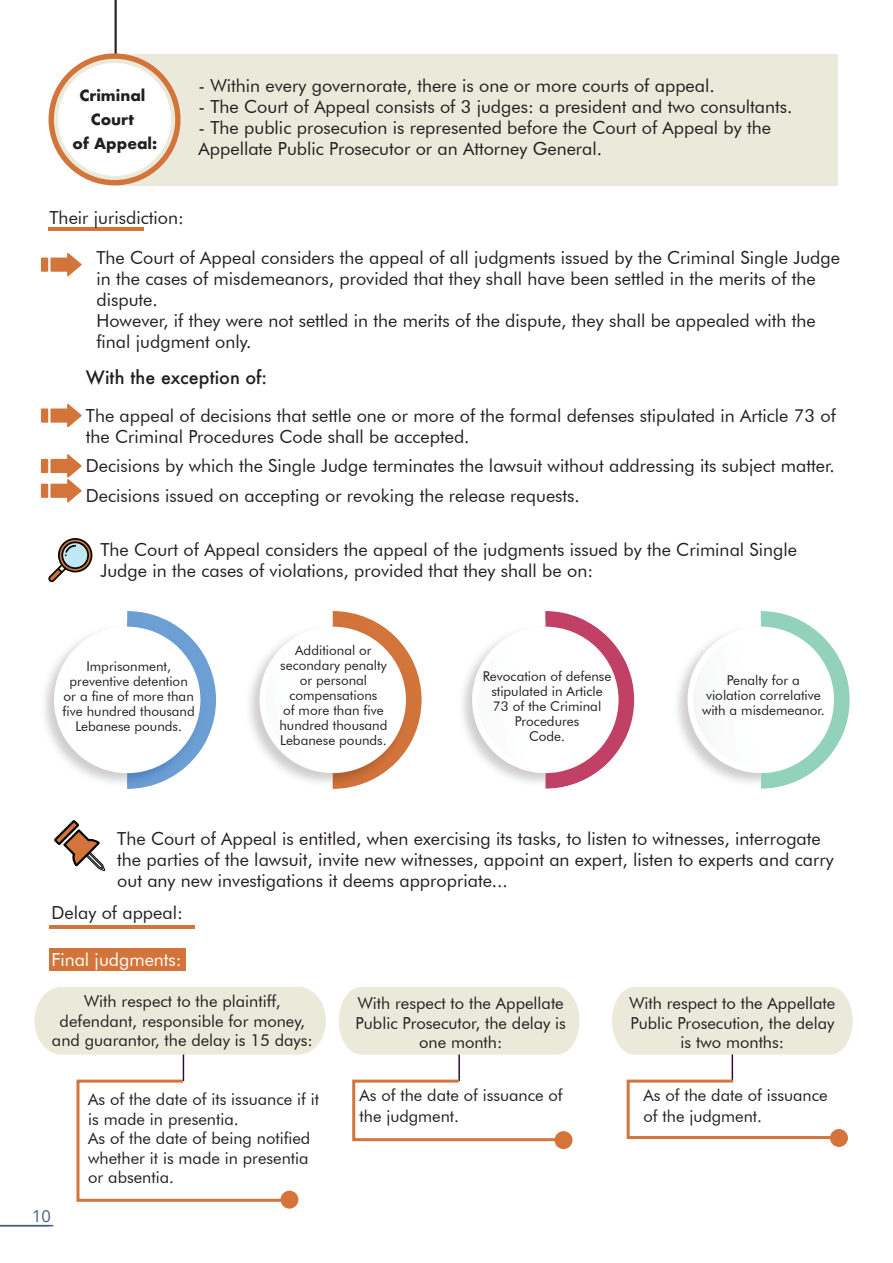
<style>
.page{position:relative;width:893px;height:1263px;background:#fff}
.page>*{position:absolute;margin:0;border:0;box-sizing:border-box;transform-origin:0 0}
.t1{font:18px/21px "Futura BT";color:#231f20}
.t2{font:500 18px "Futura";color:#231f20}
.t3{font:18px "Futura BT";color:#fff}
.t4{font:16.5px/19.5px "Futura BT";color:#231f20}
.t5{font:16.5px "Open Sans";color:#4b5e80}
.t6{font:700 15px/24px "Futura";color:#231f20;text-align:center}
.t7{font:13.5px/15px "Futura BT";color:#231f20;text-align:center}
</style>
<div class="page">
<div style="left:50px;top:948px;width:136px;height:23px;background:#d3743b"></div>
<div style="left:115px;top:54px;width:723px;height:131px;background:#ebe9d9"></div>
<hr style="left:49px;top:227px;width:95px;height:4px;background:#d3743b">
<hr style="left:50px;top:925px;width:145px;height:3px;background:#d3743b">
<hr style="left:732px;top:1020px;width:1px;height:61px;background:#2c1133">
<hr style="left:458px;top:1020px;width:2px;height:61px;background:#2c1133">
<hr style="left:183px;top:1020px;width:1px;height:61px;background:#2c1133">
<svg style="left:49px;top:0;width:132px;height:185px"></svg>
<svg style="left:41px;top:253px;width:41px;height:23px"></svg>
<svg style="left:41px;top:404px;width:41px;height:23px"></svg>
<svg style="left:41px;top:454px;width:41px;height:48px"></svg>
<svg style="left:48px;top:538px;width:44px;height:44px"></svg>
<svg style="left:257px;top:611px;width:165px;height:178px"></svg>
<svg style="left:469px;top:611px;width:165px;height:178px"></svg>
<svg style="left:685px;top:611px;width:165px;height:178px"></svg>
<svg style="left:51px;top:611px;width:165px;height:178px"></svg>
<svg style="left:54px;top:820px;width:51px;height:51px"></svg>
<div style="left:34px;top:987px;width:292px;height:67px;background:#ebe9d9"></div>
<div style="left:339px;top:987px;width:240px;height:67px;background:#ebe9d9"></div>
<div style="left:612px;top:987px;width:241px;height:67px;background:#ebe9d9"></div>
<svg style="left:626px;top:1078px;width:217px;height:61px"></svg>
<svg style="left:352px;top:1078px;width:217px;height:65px"></svg>
<svg style="left:76px;top:1078px;width:217px;height:124px"></svg>
<div style="left:280px;top:1191px;width:18px;height:17px;background:#d3743b;border-radius:50%"></div>
<div style="left:555px;top:1131px;width:17px;height:18px;background:#d3743b;border-radius:50%"></div>
<div style="left:830px;top:1129px;width:18px;height:18px;background:#d3743b;border-radius:50%"></div>
<hr style="left:0;top:1225px;width:53px;height:1px;background:#4b5e80">
<p class="t6" style="left:73px;top:83px;width:86px">Criminal<br>Court<br>of Appeal:</p>
<p class="t1" style="left:199px;top:75px;width:518px">- Within every governorate, there is one or more courts of appeal.</p>
<p class="t1" style="left:199px;top:96px;width:595px">- The Court of Appeal consists of 3 judges: a president and two consultants.</p>
<p class="t1" style="left:199px;top:117px;width:574px">- The public prosecution is represented before the Court of Appeal by the<br>Appellate Public Prosecutor or an Attorney General.</p>
<p class="t1" style="left:50px;top:207px;width:136px">Their jurisdiction:</p>
<p class="t1" style="left:96px;top:247px;width:745px">The Court of Appeal considers the appeal of all judgments issued by the Criminal Single Judge in the cases of misdemeanors, provided that they shall have been settled in the merits of the dispute.<br>However, if they were not settled in the merits of the dispute, they shall be appealed with the final judgment only.</p>
<p class="t2" style="left:86px;top:365px;width:183px">With the exception of:</p>
<p class="t1" style="left:86px;top:405px;width:751px">The appeal of decisions that settle one or more of the formal defenses stipulated in Article 73 of the Criminal Procedures Code shall be accepted.</p>
<p class="t1" style="left:86px;top:451px;width:750px;line-height:29.5px">Decisions by which the Single Judge terminates the lawsuit without addressing its subject matter.<br>Decisions issued on accepting or revoking the release requests.</p>
<p class="t1" style="left:100px;top:538px;width:698px">The Court of Appeal considers the appeal of the judgments issued by the Criminal Single<br>Judge in the cases of violations, provided that they shall be on:</p>
<p class="t7" style="left:63px;top:659px;width:134px">Imprisonment, preventive detention or a fine of more than five hundred thousand<br>Lebanese pounds.</p>
<p class="t7" style="left:279px;top:643px;width:110px">Additional or secondary penalty or personal compensations<br>of more than five hundred thousand<br>Lebanese pounds.</p>
<p class="t7" style="left:483px;top:668px;width:130px">Revocation of defense stipulated in Article<br>73 of the Criminal<br>Procedures<br>Code.</p>
<p class="t7" style="left:702px;top:673px;width:124px">Penalty for a violation correlative with a misdemeanor.</p>
<p class="t1" style="left:117px;top:828px;width:718px">The Court of Appeal is entitled, when exercising its tasks, to listen to witnesses, interrogate the parties of the lawsuit, invite new witnesses, appoint an expert, listen to experts and carry out any new investigations it deems appropriate...</p>
<p class="t1" style="left:52px;top:902px;width:133px">Delay of appeal:</p>
<p class="t3" style="left:52px;top:948px;width:132px">Final judgments:</p>
<p class="t4" style="left:52px;top:991px;width:262px;text-align:center">With respect to the plaintiff, defendant, responsible for money, and guarantor, the delay is 15 days:</p>
<p class="t4" style="left:355px;top:993px;width:212px;text-align:center">With respect to the Appellate<br>Public Prosecutor, the delay is one month:</p>
<p class="t4" style="left:629px;top:993px;width:207px;text-align:center">With respect to the Appellate<br>Public Prosecution, the delay is two months:</p>
<p class="t5" style="left:32px;top:1205px;width:20px">10</p>
<p class="t4" style="left:88px;top:1089px;width:232px">As of the date of its issuance if it is made in presentia.<br>As of the date of being notified whether it is made in presentia or absentia.</p>
<p class="t4" style="left:360px;top:1084px;width:205px;line-height:21px">As of the date of issuance of the judgment.</p>
<p class="t4" style="left:643px;top:1084px;width:186px;line-height:21px">As of the date of issuance of the judgment.</p>
</div>
